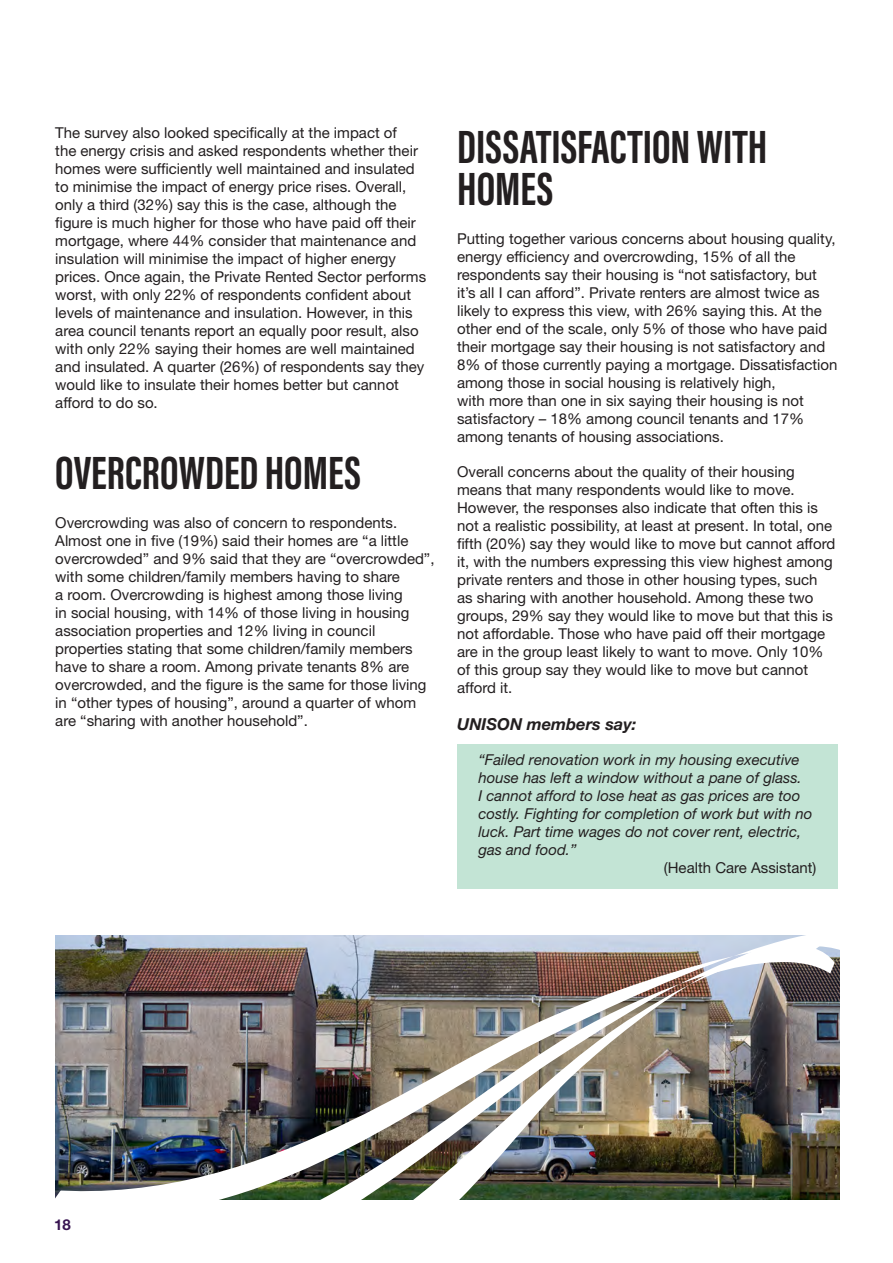
<style>
.page{position:relative;width:893px;height:1263px;background:#fff}
.page>*{position:absolute;margin:0;border:0;box-sizing:border-box;transform-origin:0 0}
.b-head{font:48px/42px "Acumin Variable Concept";color:#231f20}
.d-head{font:italic 700 16.5px "Helvetica Neue LT Std";color:#231f20}
.text{font:15px/18px "Helvetica Neue LT Std";color:#231f20}
.quote{font:italic 15px/18px "Helvetica Neue LT Std";color:#231f20}
.quote_source{font:15px "Helvetica Neue LT Std";color:#231f20}
.t1{font:700 15px "Helvetica Neue LT Std";color:#381451}
</style>
<div class="page">
<div style="left:457px;top:744px;width:381px;height:145px;background:#c3e4d5"></div>
<img style="left:55px;top:935px;width:785px;height:265px">
<p class="text" style="left:55px;top:124px;width:372px">The survey also looked specifically at the impact of<br>the energy crisis and asked respondents whether their homes were sufficiently well maintained and insulated to minimise the impact of energy price rises. Overall, only a third (32%) say this is the case, although the figure is much higher for those who have paid off their mortgage, where 44% consider that maintenance and insulation will minimise the impact of higher energy prices. Once again, the Private Rented Sector performs worst, with only 22% of respondents confident about levels of maintenance and insulation. However, in this area council tenants report an equally poor result, also with only 22% saying their homes are well maintained and insulated. A quarter (26%) of respondents say they would like to insulate their homes better but cannot afford to do so.</p>
<p class="b-head" style="left:55px;top:449px;width:307px">OVERCROWDED HOMES</p>
<p class="text" style="left:55px;top:513px;width:381px">Overcrowding was also of concern to respondents.<br>Almost one in five (19%) said their homes are “a little overcrowded” and 9% said that they are “overcrowded”, with some children/family members having to share<br>a room. Overcrowding is highest among those living<br>in social housing, with 14% of those living in housing association properties and 12% living in council properties stating that some children/family members have to share a room. Among private tenants 8% are overcrowded, and the figure is the same for those living in “other types of housing”, around a quarter of whom are “sharing with another household”.</p>
<p class="b-head" style="left:457px;top:123px;width:312px">DISSATISFACTION WITH<br>HOMES</p>
<p class="text" style="left:457px;top:230px;width:382px">Putting together various concerns about housing quality, energy efficiency and overcrowding, 15% of all the respondents say their housing is “not satisfactory, but it’s all I can afford”. Private renters are almost twice as likely to express this view, with 26% saying this. At the other end of the scale, only 5% of those who have paid their mortgage say their housing is not satisfactory and 8% of those currently paying a mortgage. Dissatisfaction among those in social housing is relatively high,<br>with more than one in six saying their housing is not satisfactory – 18% among council tenants and 17% among tenants of housing associations.</p>
<p class="text" style="left:457px;top:463px;width:380px">Overall concerns about the quality of their housing means that many respondents would like to move.<br>However, the responses also indicate that often this is not a realistic possibility, at least at present. In total, one fifth (20%) say they would like to move but cannot afford it, with the numbers expressing this view highest among private renters and those in other housing types, such as sharing with another household. Among these two groups, 29% say they would like to move but that this is not affordable. Those who have paid off their mortgage are in the group least likely to want to move. Only 10% of this group say they would like to move but cannot afford it.</p>
<p class="d-head" style="left:457px;top:714px;width:181px">UNISON members say:</p>
<p class="quote" style="left:478px;top:750px;width:335px">“Failed renovation work in my housing executive house has left a window without a pane of glass.<br>I cannot afford to lose heat as gas prices are too costly. Fighting for completion of work but with no luck. Part time wages do not cover rent, electric, gas and food.”</p>
<p class="quote_source" style="left:664px;top:859px;width:154px">(Health Care Assistant)</p>
<p class="t1" style="left:54px;top:1216px;width:18px">18</p>
</div>
